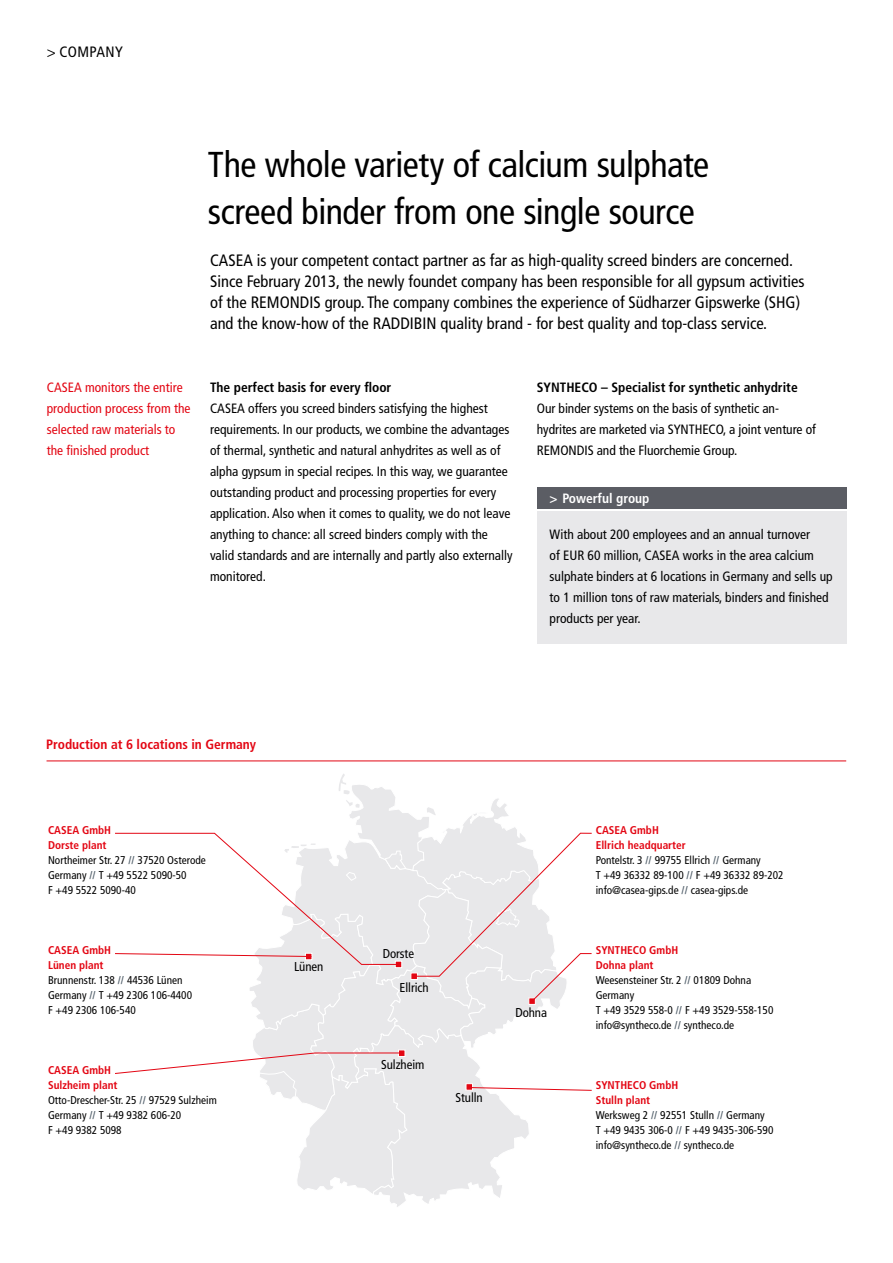
<style>
.page{position:relative;width:893px;height:1263px;background:#fff}
.page>*{position:absolute;margin:0;border:0;box-sizing:border-box;transform-origin:0 0}
.t1{font:condensed 36px/47.2px "Frutiger";letter-spacing:-.015em;color:#000}
.t2{font:condensed 16.5px/21px "Frutiger";color:#000}
.t3{font:condensed 15px "Frutiger";letter-spacing:.025em;color:#000}
.t4{font:condensed 13.5px/21px "Frutiger";color:#000}
.t5{font:condensed 13.5px/21px "Frutiger";color:#e30613}
.t6{font:700 condensed 13.5px "Frutiger";color:#000}
.t7{font:700 condensed 13.5px "Frutiger";color:#e30613}
.t8{font:700 condensed 13.5px "Frutiger";color:#fff}
.t9{font:condensed 12.9px "Frutiger";letter-spacing:-.005em;color:#000}
.t10{font:condensed 11.25px/15px "Frutiger";color:#000}
.s1{font-weight:700;color:#e30613}
.s2{font-weight:700;color:#54616c}
</style>
<div class="page">
<hr style="left:47px;top:760px;width:799px;height:1px;background:#e30613">
<svg style="left:115px;top:774px;width:477px;height:433px"></svg>
<div style="left:537px;top:511px;width:309px;height:133px;background:#e8e8ea"></div>
<div style="left:537px;top:488px;width:309px;height:21px;background:#5b5d64"></div>
<p class="t3" style="left:47px;top:43px;width:78px">&gt; COMPANY</p>
<h1 class="t1" style="left:208px;top:141px;width:503px">The whole variety of calcium sulphate screed binder from one single source</h1>
<p class="t2" style="left:210px;top:250px;width:596px">CASEA is your competent contact partner as far as high-quality screed binders are concerned.<br>Since February 2013, the newly foundet company has been responsible for all gypsum activities of the REMONDIS group. The company combines the experience of Südharzer Gipswerke (SHG) and the know-how of the RADDIBIN quality brand - for best quality and top-class service.</p>
<p class="t5" style="left:47px;top:377px;width:145px">CASEA monitors the entire production process from the selected raw materials to the finished product</p>
<p class="t6" style="left:210px;top:380px;width:183px">The perfect basis for every floor</p>
<p class="t4" style="left:210px;top:398px;width:304px">CASEA offers you screed binders satisfying the highest requirements. In our products, we combine the advantages of thermal, synthetic and natural anhydrites as well as of alpha gypsum in special recipes. In this way, we guarantee outstanding product and processing properties for every application. Also when it comes to quality, we do not leave anything to chance: all screed binders comply with the valid standards and are internally and partly also externally monitored.</p>
<p class="t6" style="left:537px;top:380px;width:262px">SYNTHECO – Specialist for synthetic anhydrite</p>
<p class="t4" style="left:537px;top:398px;width:281px">Our binder systems on the basis of synthetic an&shy;hydrites are marketed via SYNTHECO, a joint venture of<br>REMONDIS and the Fluorchemie Group.</p>
<p class="t8" style="left:550px;top:491px;width:101px">&gt; Powerful group</p>
<p class="t4" style="left:550px;top:524px;width:285px">With about 200 employees and an annual turnover<br>of EUR 60 million, CASEA works in the area calcium sulphate binders at 6 locations in Germany and sells up to 1 million tons of raw materials, binders and finished products per year.</p>
<p class="t7" style="left:46px;top:736px;width:212px">Production at 6 locations in Germany</p>
<p class="t10" style="left:48px;top:822px;width:159px"><span class="s1">CASEA GmbH<br>Dorste plant<br></span>Northeimer Str. 27 <span class="s2">//</span> 37520 Osterode<br>Germany <span class="s2">//</span> T +49 5522 5090-50<br>F +49 5522 5090-40</p>
<p class="t10" style="left:48px;top:942px;width:146px"><span class="s1">CASEA GmbH<br>Lünen plant<br></span>Brunnenstr. 138 <span class="s2">//</span> 44536 Lünen<br>Germany <span class="s2">//</span> T +49 2306 106-4400<br>F +49 2306 106-540</p>
<p class="t10" style="left:48px;top:1062px;width:170px"><span class="s1">CASEA GmbH<br>Sulzheim plant<br></span>Otto-Drescher-Str. 25 <span class="s2">//</span> 97529 Sulzheim<br>Germany <span class="s2">//</span> T +49 9382 606-20<br>F +49 9382 5098</p>
<p class="t9" style="left:294px;top:959px;width:31px">Lünen</p>
<p class="t9" style="left:383px;top:946px;width:33px">Dorste</p>
<p class="t9" style="left:400px;top:979px;width:31px">Ellrich</p>
<p class="t9" style="left:381px;top:1056px;width:45px">Sulzheim</p>
<p class="t9" style="left:455px;top:1090px;width:29px">Stulln</p>
<p class="t9" style="left:515px;top:1004px;width:33px">Dohna</p>
<p class="t10" style="left:596px;top:822px;width:189px"><span class="s1">CASEA GmbH<br>Ellrich headquarter<br></span>Pontelstr. 3 <span class="s2">//</span> 99755 Ellrich <span class="s2">//</span> Germany<br>T +49 36332 89-100 <span class="s2">//</span> F +49 36332 89-202 info@casea-gips.de <span class="s2">//</span> casea-gips.de</p>
<p class="t10" style="left:596px;top:942px;width:179px"><span class="s1">SYNTHECO GmbH<br>Dohna plant<br></span>Weesensteiner Str. 2 <span class="s2">//</span> 01809 Dohna<br>Germany<br>T +49 3529 558-0 <span class="s2">//</span> F +49 3529-558-150 info@syntheco.de <span class="s2">//</span> syntheco.de</p>
<p class="t10" style="left:596px;top:1077px;width:179px"><span class="s1">SYNTHECO GmbH<br>Stulln plant<br></span>Werksweg 2 <span class="s2">//</span> 92551 Stulln <span class="s2">//</span> Germany<br>T +49 9435 306-0 <span class="s2">//</span> F +49 9435-306-590 info@syntheco.de <span class="s2">//</span> syntheco.de</p>
</div>
